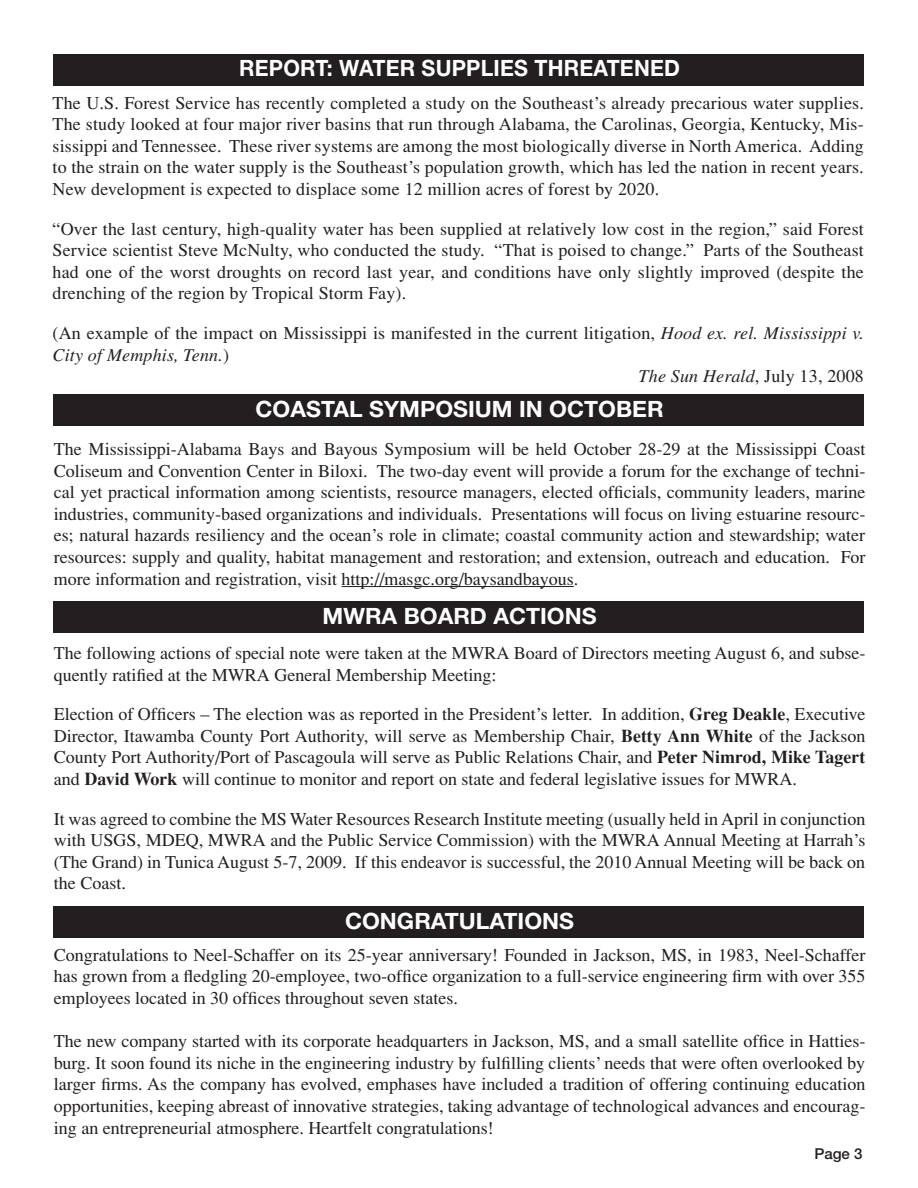
<style>
.page{position:relative;width:918px;height:1188px;background:#fff}
.page>*{position:absolute;margin:0;border:0;box-sizing:border-box;transform-origin:0 0}
.t1{font:700 22.5px "Helvetica Neue";color:#fff}
.t2{font:700 22.5px "Helvetica Neue";color:#fff;scale:.95 1}
.t3{font:18px/21.6px "Times";color:#231f20;text-align:justify}
.t4{font:italic 18px "Times";letter-spacing:.01em;color:#231f20}
.t5{font:500 15px "Helvetica Neue";color:#231f20}
.s1{font-style:italic}
.s2{font-style:normal}
.s3{font-weight:700}
</style>
<div class="page">
<div style="left:54px;top:394px;width:810px;height:32px;background:#231f20"></div>
<hr style="left:342px;top:586px;width:232px;height:1px;background:#231f20">
<div style="left:54px;top:54px;width:810px;height:31px;background:#231f20"></div>
<div style="left:54px;top:602px;width:810px;height:31px;background:#231f20"></div>
<div style="left:54px;top:906px;width:810px;height:32px;background:#231f20"></div>
<p class="t2" style="left:239px;top:55px;width:33px">REPORT</p>
<p class="t2" style="left:327px;top:55px;width:50px">: WATER</p>
<p class="t2" style="left:422px;top:55px;width:30px">SUPPLIES</p>
<p class="t2" style="left:534px;top:55px;width:47px">THREATENED</p>
<p class="t3" style="left:53px;top:92px;width:813px">The U.S. Forest Service has recently completed a study on the Southeast’s already precarious water supplies.<br>The study looked at four major river basins that run through Alabama, the Carolinas, Georgia, Kentucky, Mis&shy;sissippi and Tennessee. These river systems are among the most biologically diverse in North America. Adding to the strain on the water supply is the Southeast’s population growth, which has led the nation in recent years.<br>New development is expected to displace some 12 million acres of forest by 2020.</p>
<p class="t3" style="left:53px;top:218px;width:813px">“Over the last century, high-quality water has been supplied at relatively low cost in the region,” said Forest Service scientist Steve McNulty, who conducted the study. “That is poised to change.” Parts of the Southeast had one of the worst droughts on record last year, and conditions have only slightly improved (despite the drenching of the region by Tropical Storm Fay).</p>
<p class="t3" style="left:53px;top:322px;width:813px">(An example of the impact on Mississippi is manifested in the current litigation, <span class="s1">Hood ex. rel. Mississippi v.<br>City of Memphis, Tenn.</span>)</p>
<p class="t4" style="left:639px;top:366px;width:227px">The Sun Herald<span class="s2">, July 13, 2008</span></p>
<p class="t1" style="left:256px;top:395px;width:33px">COASTAL</p>
<p class="t1" style="left:369px;top:395px;width:47px">SYMPOSIUM</p>
<p class="t1" style="left:519px;top:395px;width:65px">IN OCTOBER</p>
<p class="t3" style="left:54px;top:438px;width:813px">The Mississippi-Alabama Bays and Bayous Symposium will be held October 28-29 at the Mississippi Coast Coliseum and Convention Center in Biloxi. The two-day event will provide a forum for the exchange of techni&shy;cal yet practical information among scientists, resource managers, elected officials, community leaders, marine industries, community-based organizations and individuals. Presentations will focus on living estuarine resourc&shy;es; natural hazards resiliency and the ocean’s role in climate; coastal community action and stewardship; water resources: supply and quality, habitat management and restoration; and extension, outreach and education. For more information and registration, visit http://masgc.org/baysandbayous.</p>
<p class="t1" style="left:323px;top:602px;width:115px">MWRA BOARD</p>
<p class="t1" style="left:493px;top:602px;width:32px">ACTIONS</p>
<p class="t3" style="left:54px;top:642px;width:813px">The following actions of special note were taken at the MWRA Board of Directors meeting August 6, and subse&shy;quently ratified at the MWRA General Membership Meeting:</p>
<p class="t3" style="left:54px;top:703px;width:813px">Election of Officers – The election was as reported in the President’s letter. In addition, <span class="s3">Greg Deakle</span>, Executive Director, Itawamba County Port Authority, will serve as Membership Chair, <span class="s3">Betty Ann White</span> of the Jackson County Port Authority/Port of Pascagoula will serve as Public Relations Chair, and <span class="s3">Peter Nimrod, Mike Tagert </span>and <span class="s3">David Work</span> will continue to monitor and report on state and federal legislative issues for MWRA.</p>
<p class="t3" style="left:54px;top:808px;width:813px">It was agreed to combine the MS Water Resources Research Institute meeting (usually held in April in conjunction with USGS, MDEQ, MWRA and the Public Service Commission) with the MWRA Annual Meeting at Harrah’s (The Grand) in Tunica August 5-7, 2009. If this endeavor is successful, the 2010 Annual Meeting will be back on the Coast.</p>
<p class="t1" style="left:345px;top:907px;width:34px">CONGRATULATIONS</p>
<p class="t3" style="left:54px;top:944px;width:813px">Congratulations to Neel-Schaffer on its 25-year anniversary! Founded in Jackson, MS, in 1983, Neel-Schaffer has grown from a fledgling 20-employee, two-office organization to a full-service engineering firm with over 355 employees located in 30 offices throughout seven states.</p>
<p class="t3" style="left:54px;top:1030px;width:813px">The new company started with its corporate headquarters in Jackson, MS, and a small satellite office in Hatties&shy;burg. It soon found its niche in the engineering industry by fulfilling clients’ needs that were often overlooked by larger firms. As the company has evolved, emphases have included a tradition of offering continuing education opportunities, keeping abreast of innovative strategies, taking advantage of technological advances and encourag&shy;ing an entrepreneurial atmosphere. Heartfelt congratulations!</p>
<p class="t5" style="left:814px;top:1145px;width:50px">Page 3</p>
</div>
